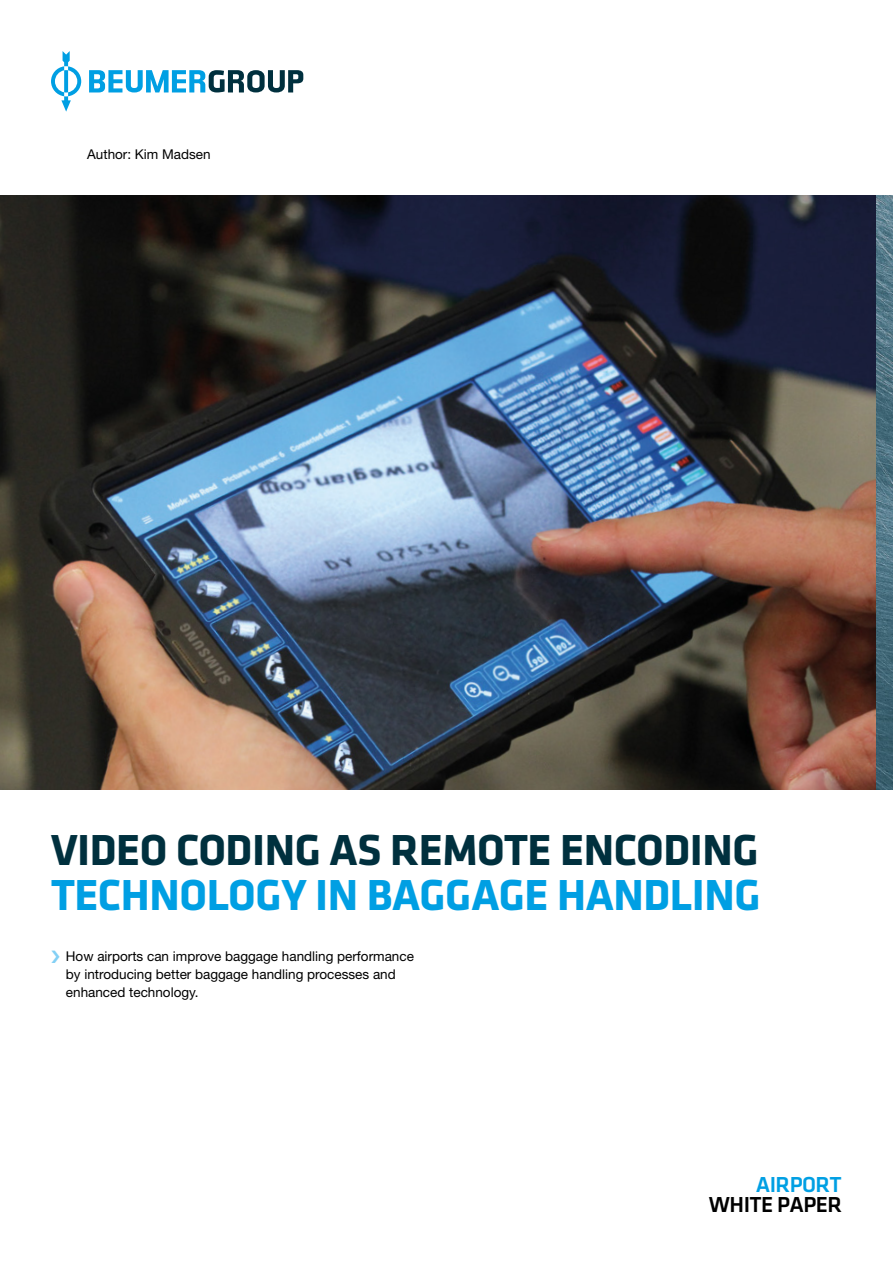
<style>
.page{position:relative;width:893px;height:1263px;background:#fff}
.page>*{position:absolute;margin:0;border:0;box-sizing:border-box;transform-origin:0 0}
.Overskrift_sort{font:700 45px "Klavika";letter-spacing:-.01em;color:#00303e}
.Overskrift_sort-2{font:700 45px "Klavika";letter-spacing:-.01em;color:#009fe3}
.BEU_Titel_Segment_15{font:500 22.5px "Klavika";letter-spacing:-.025em;color:#000}
.BEU_Titel_Segment_15-2{font:500 22.5px "Klavika";letter-spacing:-.025em;color:#009fe3}
.Brød{font:13.5px/18px "Helvetica Neue LT Std";color:#000}
</style>
<div class="page">
<img style="left:0;top:195px;width:893px;height:594px">
<svg style="left:89px;top:70px;width:214px;height:22px"></svg>
<svg style="left:51px;top:51px;width:30px;height:61px"></svg>
<p class="Brød" style="left:87px;top:145px;width:125px">Author: Kim Madsen</p>
<p class="Overskrift_sort" style="left:51px;top:818px;width:709px">VIDEO CODING AS REMOTE ENCODING</p>
<p class="Overskrift_sort-2" style="left:51px;top:863px;width:711px">TECHNOLOGY IN BAGGAGE HANDLING</p>
<p class="Brød" style="left:66px;top:947px;width:350px">How airports can improve baggage handling performance by introducing better baggage handling processes and enhanced technology.</p>
<p class="BEU_Titel_Segment_15-2" style="left:756px;top:1169px;width:88px">AIRPORT</p>
<p class="BEU_Titel_Segment_15" style="left:709px;top:1189px;width:134px">WHITE PAPER</p>
</div>
